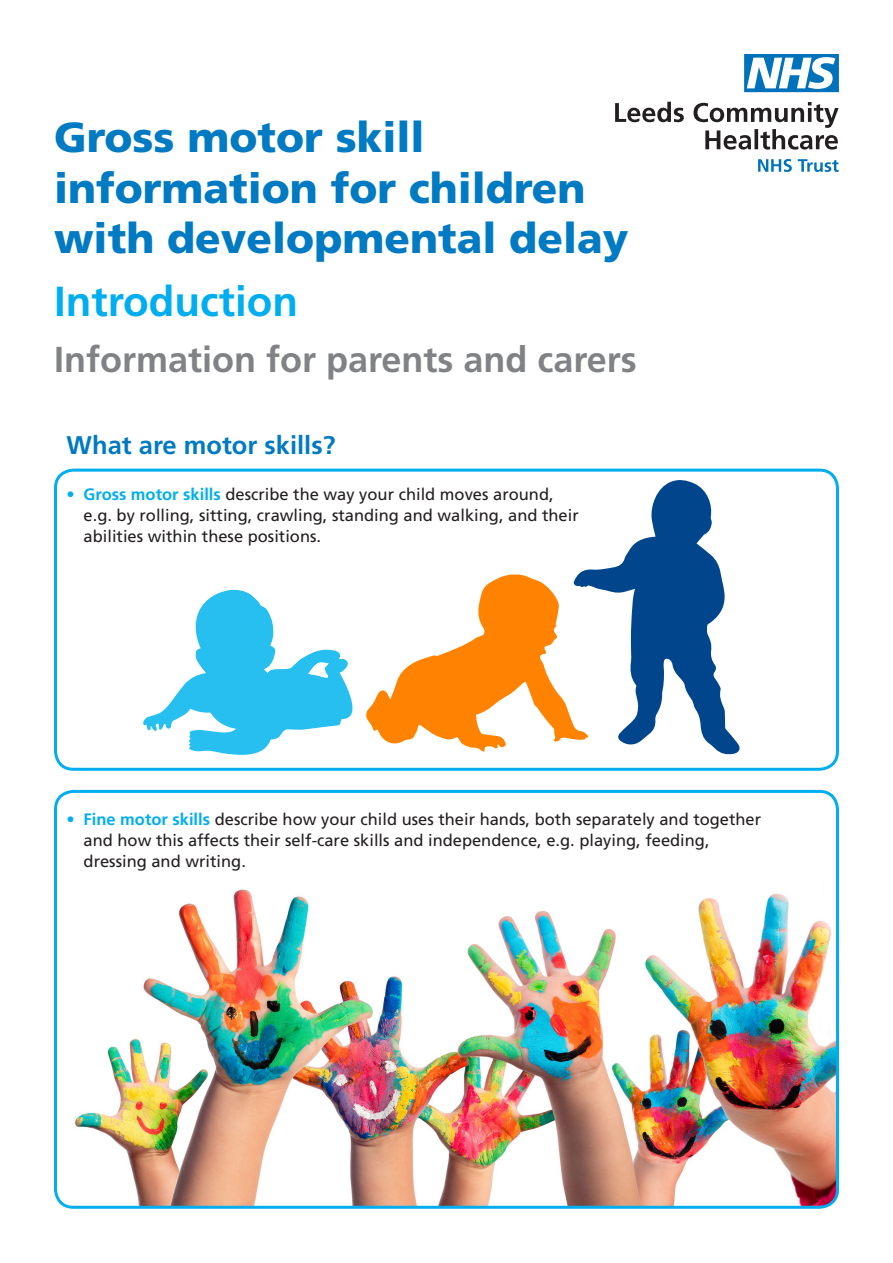
<style>
.page{position:relative;width:893px;height:1263px;background:#fff}
.page>*{position:absolute;margin:0;border:0;box-sizing:border-box;transform-origin:0 0}
.t1{font:900 42px/50.4px "Frutiger";color:#007ac2}
.t2{font:700 42px "Frutiger";color:#00aeef}
.t3{font:700 36px "Frutiger";color:#808285}
.t4{font:700 25.5px "Frutiger";color:#007ac2}
.t5{font:16.5px/21px "Frutiger";color:#231f20}
.s1{color:#00aeef}
.s2{font-weight:700;color:#00aeef}
</style>
<div class="page">
<img style="left:75px;top:889px;width:764px;height:316px">
<div style="left:54px;top:790px;width:785px;height:419px;border:3px solid #00aeef;border-radius:18px"></div>
<svg style="left:143px;top:590px;width:210px;height:165px"></svg>
<svg style="left:366px;top:574px;width:207px;height:178px"></svg>
<svg style="left:573px;top:480px;width:167px;height:275px"></svg>
<div style="left:54px;top:469px;width:785px;height:302px;border:3px solid #00aeef;border-radius:18px"></div>
<svg style="left:758px;top:159px;width:81px;height:13px"></svg>
<svg style="left:615px;top:102px;width:224px;height:48px"></svg>
<svg style="left:744px;top:54px;width:95px;height:38px"></svg>
<p class="t1" style="left:54px;top:112px;width:576px">Gross motor skill information for children with developmental delay</p>
<p class="t2" style="left:54px;top:277px;width:246px">Introduction</p>
<p class="t3" style="left:54px;top:339px;width:584px">Information for parents and carers</p>
<p class="t4" style="left:67px;top:430px;width:270px">What are motor skills?</p>
<p class="t5" style="left:84px;top:483px;width:497px;text-indent:-17px"><span class="s1">•</span> <span class="s2">Gross motor skills</span> describe the way your child moves around, e.g. by rolling, sitting, crawling, standing and walking, and their abilities within these positions.</p>
<p class="t5" style="left:84px;top:808px;width:679px;text-indent:-17px"><span class="s1">•</span> <span class="s2">Fine motor skills</span> describe how your child uses their hands, both separately and together and how this affects their self-care skills and independence, e.g. playing, feeding, dressing and writing.</p>
</div>
